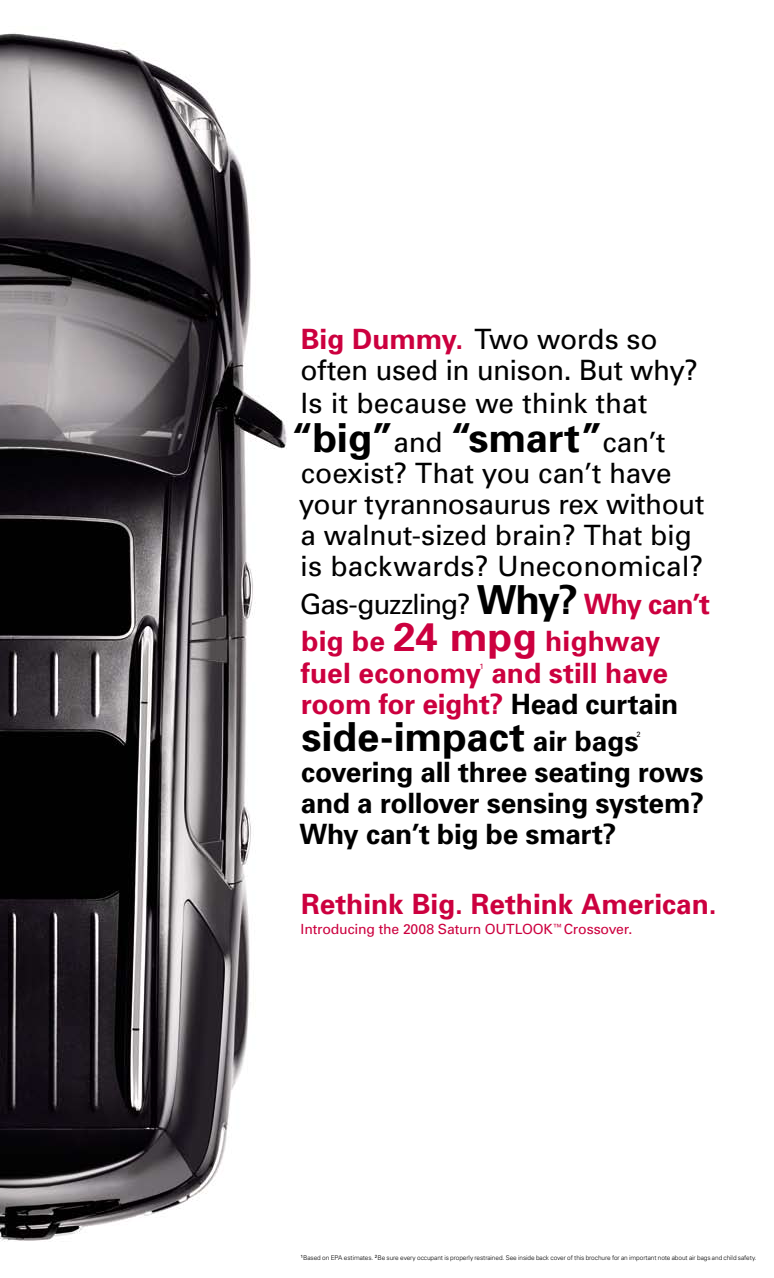
<style>
.page{position:relative;width:774px;height:1278px;background:#fff}
.page>*{position:absolute;margin:0;border:0;box-sizing:border-box;transform-origin:0 0}
.t1{font:700 40px "Univers";color:#000}
.t2{font:28px/31px "Univers";letter-spacing:-.01em;color:#000}
.t3{font:700 28px/37px "Univers";color:#cc003f}
.t4{font:700 28px/31px "Univers";letter-spacing:-.01em;color:#000;text-align:justify}
.t5{font:14px "Univers";letter-spacing:-.01em;color:#cc003f}
.t6{font:7.6px "Univers";color:#cc003f}
.t7{font:7.6px "Univers";color:#000}
.t8{font:300 6.5px "Univers";letter-spacing:-.015em;color:#000}
.s1{font-weight:700;color:#cc003f}
.s2{font-weight:400;font-size:28px}
.s3{font-weight:400;color:#000}
.s4{font-size:40px;color:#000}
.s5{font-size:40px}
.s6{color:#000}
.s7{font-size:28px}
</style>
<div class="page">
<img style="left:0;top:33px;width:287px;height:1209px">
<p class="t2" style="left:300px;top:324px;width:399px;line-height:32px"><span class="s1">Big Dummy.</span> Two words so often used in unison. But why?<br>Is it because we think that</p>
<h1 class="t1" style="left:292px;top:414px;width:375px">“big” <span class="s2">and</span> “smart”<span class="s2">can’t</span></h1>
<p class="t2" style="left:299px;top:458px;width:407px">coexist? That you can’t have your tyrannosaurus rex without a walnut-sized brain? That big is backwards? Uneconomical?</p>
<p class="t3" style="left:300px;top:586px;width:412px"><span class="s3">Gas-guzzling?</span> <span class="s4">Why?</span> Why can’t big be <span class="s5">24 mpg</span> highway</p>
<p class="t3" style="left:301px;top:655px;width:369px">fuel economy and still have</p>
<p class="t6" style="left:479px;top:662px;width:6px">1</p>
<p class="t3" style="left:301px;top:686px;width:379px">room for eight? <span class="s6">Head curtain</span></p>
<h1 class="t1" style="left:302px;top:713px;width:339px">side-impact <span class="s7">air bags</span></h1>
<p class="t7" style="left:637px;top:730px;width:6px">2</p>
<p class="t4" style="left:299px;top:757px;width:406px">covering all three seating rows and a rollover sensing system?<br>Why can’t big be smart?</p>
<p class="t3" style="left:301px;top:886px;width:417px">Rethink Big. Rethink American.</p>
<p class="t5" style="left:301px;top:921px;width:333px">Introducing the 2008 Saturn OUTLOOK<sup>™</sup> Crossover.</p>
<p class="t8" style="left:301px;top:1254px;width:457px"><sup>1</sup>Based on EPA estimates. <sup>2</sup>Be sure every occupant is properly restrained. See inside back cover of this brochure for an important note about air bags and child safety.</p>
</div>
